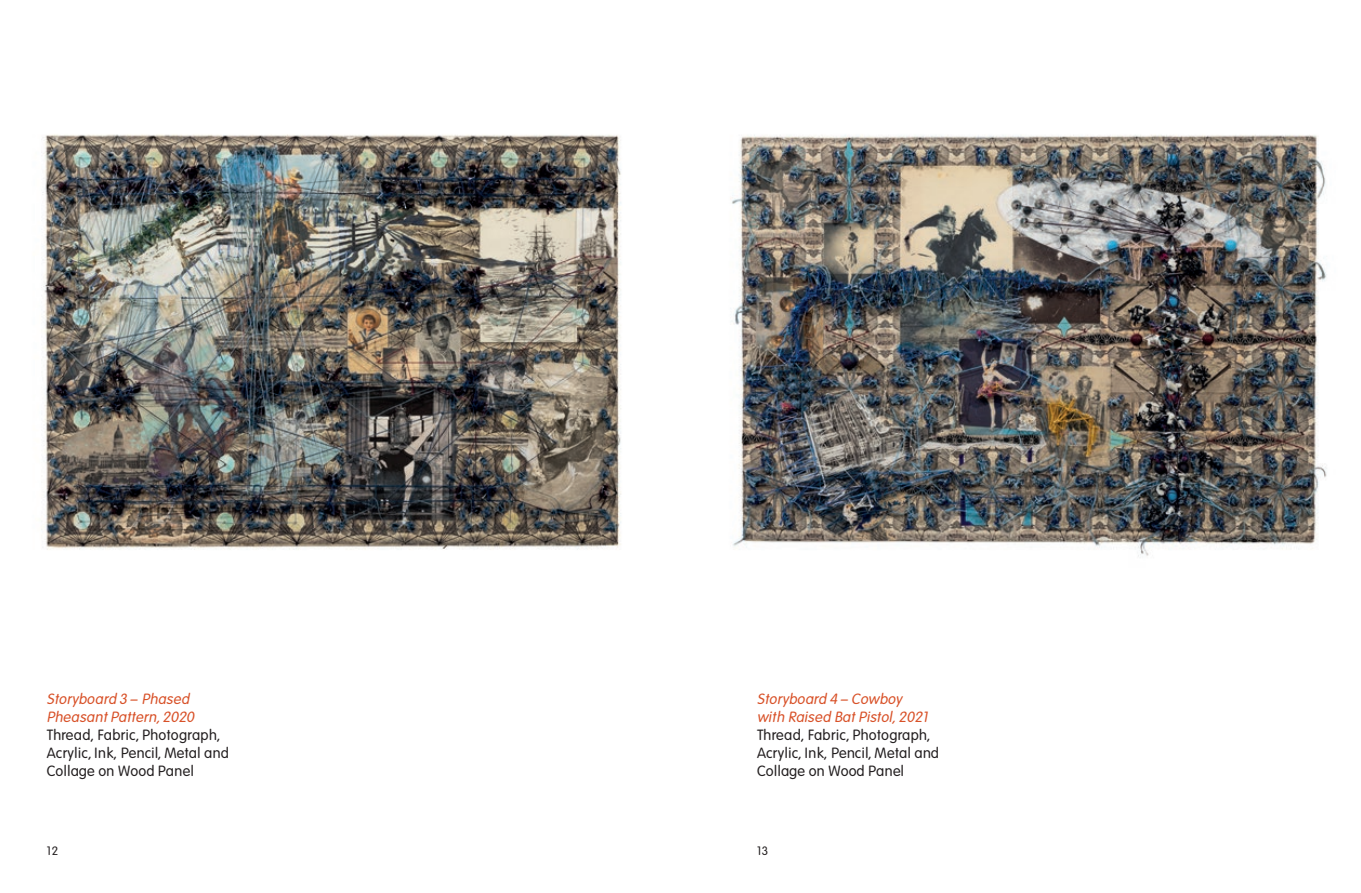
<style>
.page{position:relative;width:1361px;height:893px;background:#fff}
.page>*{position:absolute;margin:0;border:0;box-sizing:border-box;transform-origin:0 0}
.t1{font:300 14.7px/18px "VAG Rounded Std";letter-spacing:.025em;color:#231f20}
.t2{font:italic 300 14.7px/18px "VAG Rounded Std";color:#d85128}
.t3{font:300 12px "VAG Rounded Std";color:#231f20}
</style>
<div class="page">
<img style="left:41px;top:134px;width:1286px;height:423px">
<p class="t2" style="left:47px;top:691px;width:152px">Storyboard 3 – Phased<br>PheasantPattern,2020</p>
<p class="t1" style="left:47px;top:727px;width:183px">Thread, Fabric, Photograph,<br>Acrylic, Ink, Pencil, Metal and<br>Collage on Wood Panel</p>
<p class="t2" style="left:757px;top:691px;width:175px">Storyboard 4 – Cowboy with Raised BatPistol,2021</p>
<p class="t1" style="left:757px;top:727px;width:183px">Thread, Fabric, Photograph,<br>Acrylic, Ink, Pencil, Metal and<br>Collage on Wood Panel</p>
<p class="t3" style="left:47px;top:844px;width:13px">12</p>
<p class="t3" style="left:757px;top:844px;width:13px">13</p>
</div>
